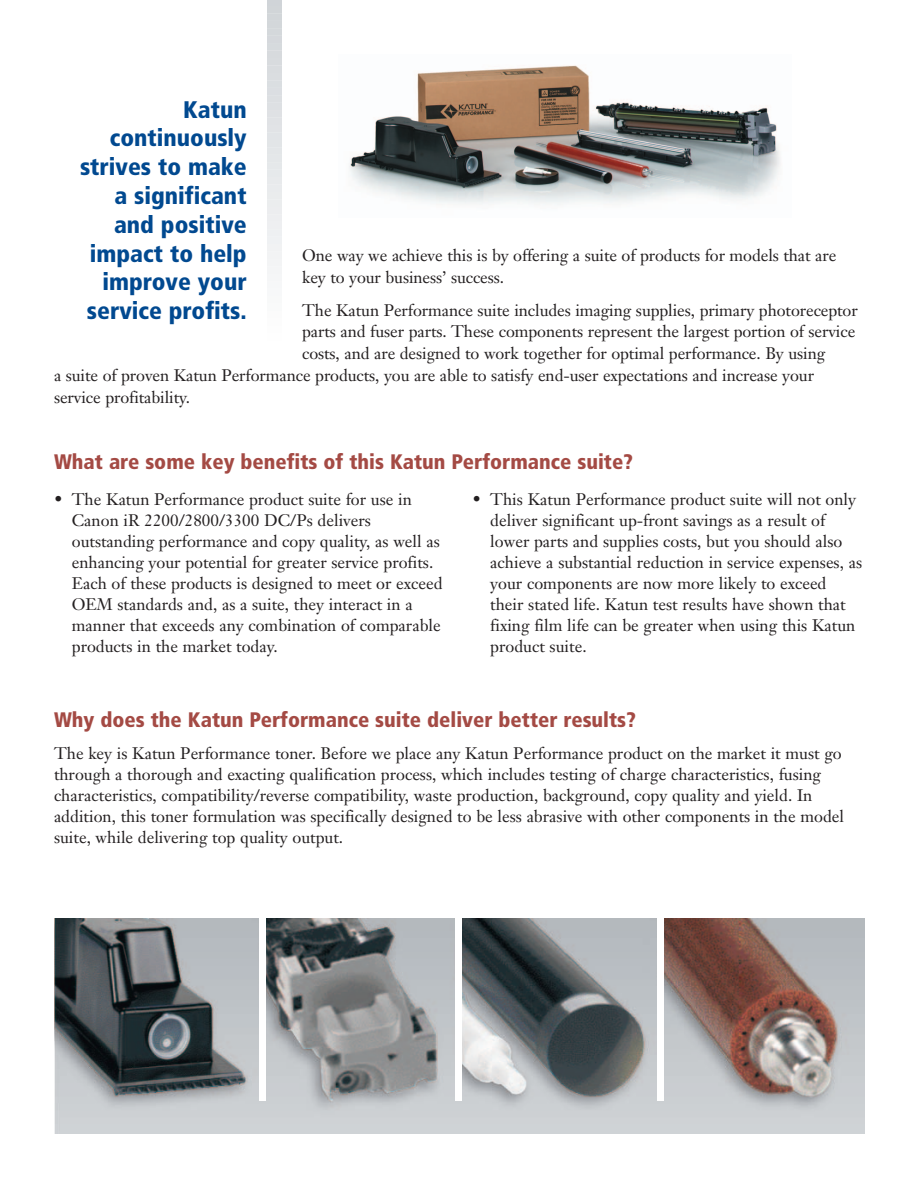
<style>
.page{position:relative;width:918px;height:1188px;background:#fff}
.page>*{position:absolute;margin:0;border:0;box-sizing:border-box;transform-origin:0 0}
.t1{font:900 condensed 24px/28.8px "Frutiger";color:#014990;text-align:right}
.t2{font:900 condensed 21px "Frutiger";color:#a44a44}
.t3{font:16.5px/21px "Janson Text";color:#231f20}
</style>
<div class="page">
<img style="left:349px;top:65px;width:431px;height:140px">
<svg style="left:267px;top:1px;width:14px;height:2px"></svg>
<svg style="left:267px;top:9px;width:14px;height:9px"></svg>
<svg style="left:267px;top:24px;width:14px;height:1px"></svg>
<svg style="left:267px;top:31px;width:14px;height:2px"></svg>
<svg style="left:267px;top:39px;width:14px;height:1px"></svg>
<svg style="left:267px;top:46px;width:14px;height:9px"></svg>
<svg style="left:267px;top:61px;width:14px;height:9px"></svg>
<svg style="left:267px;top:76px;width:14px;height:1px"></svg>
<svg style="left:267px;top:83px;width:14px;height:2px"></svg>
<svg style="left:267px;top:91px;width:14px;height:1px"></svg>
<svg style="left:267px;top:98px;width:14px;height:2px"></svg>
<svg style="left:267px;top:106px;width:14px;height:1px"></svg>
<svg style="left:267px;top:113px;width:14px;height:9px"></svg>
<svg style="left:267px;top:128px;width:14px;height:9px"></svg>
<svg style="left:267px;top:143px;width:14px;height:1px"></svg>
<svg style="left:267px;top:150px;width:14px;height:2px"></svg>
<svg style="left:267px;top:158px;width:14px;height:1px"></svg>
<svg style="left:267px;top:165px;width:14px;height:2px"></svg>
<svg style="left:267px;top:173px;width:14px;height:1px"></svg>
<svg style="left:267px;top:180px;width:14px;height:9px"></svg>
<svg style="left:267px;top:195px;width:14px;height:9px"></svg>
<svg style="left:267px;top:210px;width:14px;height:1px"></svg>
<svg style="left:267px;top:217px;width:14px;height:2px"></svg>
<svg style="left:267px;top:225px;width:14px;height:1px"></svg>
<svg style="left:267px;top:232px;width:14px;height:2px"></svg>
<svg style="left:267px;top:240px;width:14px;height:1px"></svg>
<svg style="left:267px;top:247px;width:14px;height:9px"></svg>
<svg style="left:267px;top:262px;width:14px;height:9px"></svg>
<img style="left:54px;top:919px;width:810px;height:215px">
<div style="left:260px;top:918px;width:6px;height:182px;background:#fff"></div>
<div style="left:455px;top:918px;width:7px;height:182px;background:#fff"></div>
<div style="left:657px;top:918px;width:6px;height:182px;background:#fff"></div>
<h1 class="t1" style="left:80px;top:97px;width:168px">Katun continuously strives to make a significant and positive impact to help improve your service profits.</h1>
<p class="t3" style="left:302px;top:246px;width:536px;line-height:21.8px">One way we achieve this is by offering a suite of products for models that are key to your business’ success.</p>
<p class="t3" style="left:302px;top:301px;width:557px">The Katun Performance suite includes imaging supplies, primary photoreceptor</p>
<p class="t3" style="left:302px;top:323px;width:555px">parts and fuser parts. These components represent the largest portion of service</p>
<p class="t3" style="left:302px;top:345px;width:525px">costs, and are designed to work together for optimal performance. By using</p>
<p class="t3" style="left:54px;top:366px;width:762px">a suite of proven Katun Performance products, you are able to satisfy end-user expectations and increase your</p>
<p class="t3" style="left:54px;top:388px;width:137px">service profitability.</p>
<p class="t2" style="left:54px;top:454px;width:581px">What are some key benefits of this Katun Performance suite?</p>
<p class="t3" style="left:72px;top:491px;width:372px;text-indent:-18px">• The Katun Performance product suite for use in Canon iR 2200/2800/3300 DC/Ps delivers outstanding performance and copy quality, as well as enhancing your potential for greater service profits.<br>Each of these products is designed to meet or exceed OEM standards and, as a suite, they interact in a manner that exceeds any combination of comparable products in the market today.</p>
<p class="t3" style="left:490px;top:491px;width:373px;text-indent:-18px">• This Katun Performance product suite will not only deliver significant up-front savings as a result of lower parts and supplies costs, but you should also achieve a substantial reduction in service expenses, as your components are now more likely to exceed their stated life. Katun test results have shown that fixing film life can be greater when using this Katun product suite.</p>
<p class="t2" style="left:54px;top:711px;width:583px">Why does the Katun Performance suite deliver better results?</p>
<p class="t3" style="left:54px;top:744px;width:792px">The key is Katun Performance toner. Before we place any Katun Performance product on the market it must go through a thorough and exacting qualification process, which includes testing of charge characteristics, fusing characteristics, compatibility/reverse compatibility, waste production, background, copy quality and yield. In addition, this toner formulation was specifically designed to be less abrasive with other components in the model suite, while delivering top quality output.</p>
</div>
